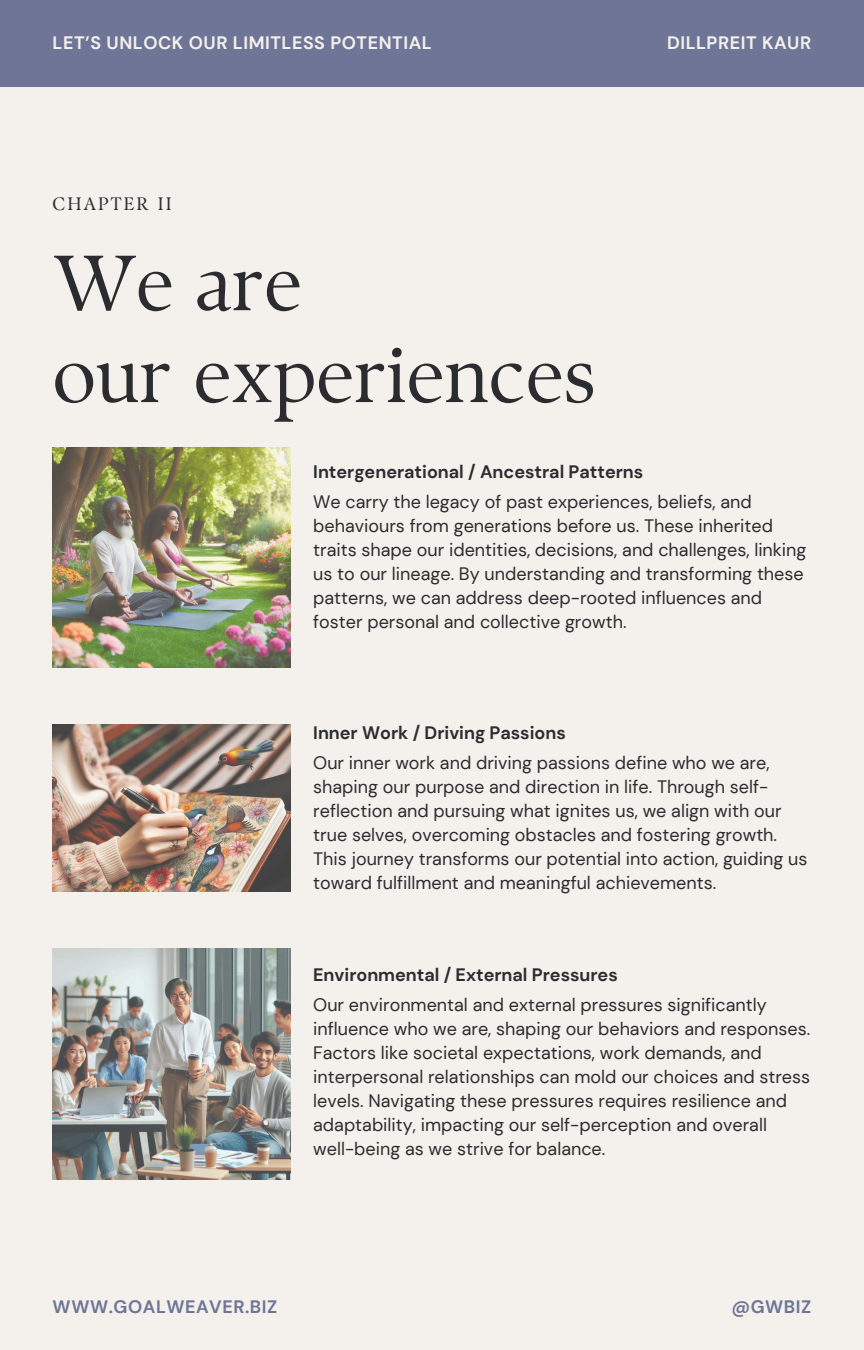
<style>
.page{position:relative;width:864px;height:1350px;background:#f4f0eb}
.page>*{position:absolute;margin:0;border:0;box-sizing:border-box;transform-origin:0 0}
.t1{font:78.08px/91.8px "TY Serif D";color:#2b2c30}
.t2{font:18px/24.1px "DM Sans";color:#2b2c30}
.t3{font:700 18px "DM Sans";color:#2b2c30}
.t4{font:700 18px "DM Sans";letter-spacing:.03em;color:#f4f0eb}
.t5{font:700 18px "DM Sans";letter-spacing:.03em;color:#6e7597}
.t6{font:18px "TY Serif D";letter-spacing:.12em;color:#2b2c30}
</style>
<div class="page">
<div style="left:0;top:0;width:864px;height:86px;background:#6e7597"></div>
<img style="left:53px;top:448px;width:238px;height:219px">
<img style="left:53px;top:724px;width:238px;height:167px">
<img style="left:53px;top:948px;width:238px;height:231px">
<h2 class="t4" style="left:53px;top:31px;width:381px">LET’S UNLOCK OUR LIMITLESS POTENTIAL</h2>
<h2 class="t4" style="left:667px;top:31px;width:146px">DILLPREIT KAUR</h2>
<h1 class="t6" style="left:53px;top:193px;width:121px">CHAPTER II</h1>
<h3 class="t1" style="left:53px;top:237px;width:545px">We are<br>our experiences</h3>
<h4 class="t3" style="left:313px;top:460px;width:332px">Intergenerational / Ancestral Patterns</h4>
<p class="t2" style="left:313px;top:490px;width:495px">We carry the legacy of past experiences, beliefs, and behaviours from generations before us. These inherited traits shape our identities, decisions, and challenges, linking us to our lineage. By understanding and transforming these patterns, we can address deep-rooted influences and foster personal and collective growth.</p>
<p class="t3" style="left:313px;top:721px;width:254px">Inner Work / Driving Passions</p>
<h4 class="t2" style="left:313px;top:751px;width:496px">Our inner work and driving passions define who we are, shaping our purpose and direction in life. Through self&shy;reflection and pursuing what ignites us, we align with our true selves, overcoming obstacles and fostering growth.<br>This journey transforms our potential into action, guiding us toward fulfillment and meaningful achievements.</h4>
<h4 class="t3" style="left:313px;top:963px;width:306px">Environmental / External Pressures</h4>
<p class="t2" style="left:313px;top:993px;width:498px">Our environmental and external pressures significantly influence who we are, shaping our behaviors and responses.<br>Factors like societal expectations, work demands, and interpersonal relationships can mold our choices and stress levels. Navigating these pressures requires resilience and adaptability, impacting our self-perception and overall well-being as we strive for balance.</p>
<h2 class="t5" style="left:53px;top:1295px;width:226px">WWW.GOALWEAVER.BIZ</h2>
<h2 class="t5" style="left:731px;top:1295px;width:81px">@GWBIZ</h2>
</div>
